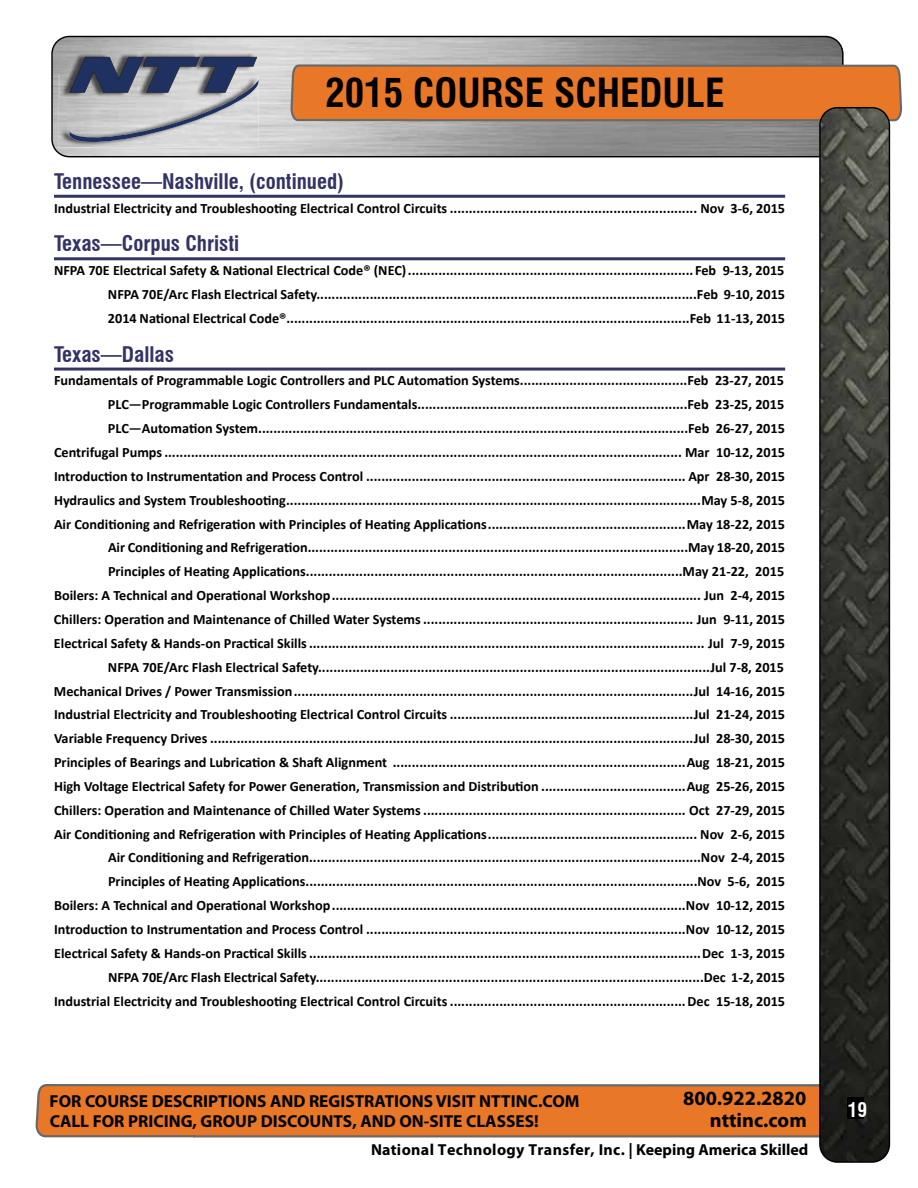
<style>
.page{position:relative;width:918px;height:1188px;background:#fff}
.page>*{position:absolute;margin:0;border:0;box-sizing:border-box;transform-origin:0 0}
.t1{font:700 condensed 39.15px "Swiss 721 BT";color:#010101}
.t2{font:700 condensed 21px "Swiss 721 BT";color:#336}
.t3{font:700 20.25px/21.8px "Myriad Pro";color:#010101;text-align:right}
.t4{font:700 condensed 19.5px "Swiss 721 BT";color:#fff}
.t5{font:700 condensed 18px "Swiss 721 BT";color:#fff}
.t6{font:700 17.4px/20.2px "Myriad Pro";color:#010101}
.t7{font:700 15.9px "Myriad Pro";letter-spacing:.02em;color:#010101}
.t8{font:700 14.25px/23.9px "Calibri";color:#000;text-align:justify}
.s1{font-size:19.5px}
</style>
<div class="page">
<svg style="left:51px;top:36px;width:793px;height:121px;background:#a2a2a2"></svg>
<svg style="left:291px;top:64px;width:611px;height:57px;background:#dd762e"></svg>
<svg style="left:36px;top:1084px;width:783px;height:53px;background:#de762d"></svg>
<svg style="left:819px;top:107px;width:71px;height:1056px;background:#34352f"></svg>
<img style="left:59px;top:98px;width:200px;height:50px">
<img style="left:59px;top:52px;width:198px;height:46px">
<svg style="left:69px;top:57px;width:193px;height:90px;background:#969ba7"></svg>
<div style="left:848px;top:1097px;width:16px;height:22px;background:#000"></div>
<hr style="left:54px;top:195px;width:731px;height:3px;background:#336">
<hr style="left:54px;top:257px;width:731px;height:3px;background:#336">
<hr style="left:54px;top:368px;width:731px;height:3px;background:#336">
<h1 class="t1" style="left:325px;top:69px;width:401px">2015 COURSE SCHEDULE</h1>
<h2 class="t2" style="left:54px;top:169px;width:292px">Tennessee—Nashville, (continued)</h2>
<p class="t8" style="left:54px;top:196px;width:733px">Industrial Electricity and Troubleshooting Electrical Control Circuits ................................................................. Nov 3-6, 2015</p>
<h2 class="t2" style="left:54px;top:231px;width:187px">Texas—Corpus Christi</h2>
<p class="t8" style="left:108px;top:258px;width:679px;text-indent:-54px">NFPA 70E Electrical Safety &amp; National Electrical Code® (NEC)........................................................................... Feb 9-13, 2015<br>NFPA 70E/Arc Flash Electrical Safety....................................................................................................Feb 9-10, 2015<br>2014 National Electrical Code®..........................................................................................................Feb 11-13, 2015</p>
<h2 class="t2" style="left:54px;top:341px;width:122px">Texas—Dallas</h2>
<p class="t8" style="left:54px;top:369px;width:733px;text-align:right">Fundamentals of Programmable Logic Controllers and PLC Automation Systems............................................Feb 23-27, 2015<br>PLC—Programmable Logic Controllers Fundamentals.......................................................................Feb 23-25, 2015<br>PLC—Automation System.................................................................................................................Feb 26-27, 2015<br>Centrifugal Pumps........................................................................................................................................ Mar 10-12, 2015<br>Introduction to Instrumentation and Process Control .................................................................................... Apr 28-30, 2015<br>Hydraulics and System Troubleshooting.............................................................................................................May 5-8, 2015<br>Air Conditioning and Refrigeration with Principles of Heating Applications....................................................May 18-22, 2015<br>Air Conditioning and Refrigeration....................................................................................................May 18-20, 2015<br>Principles of Heating Applications...................................................................................................May 21-22, 2015<br>Boilers: A Technical and Operational Workshop................................................................................................. Jun 2-4, 2015<br>Chillers: Operation and Maintenance of Chilled Water Systems ....................................................................... Jun 9-11, 2015<br>Electrical Safety &amp; Hands-on Practical Skills........................................................................................................ Jul 7-9, 2015<br>NFPA 70E/Arc Flash Electrical Safety.......................................................................................................Jul 7-8, 2015<br>Mechanical Drives / Power Transmission.........................................................................................................Jul 14-16, 2015<br>Industrial Electricity and Troubleshooting Electrical Control Circuits ................................................................Jul 21-24, 2015<br>Variable Frequency Drives ...............................................................................................................................Jul 28-30, 2015<br>Principles of Bearings and Lubrication &amp; Shaft Alignment .............................................................................Aug 18-21, 2015<br>High Voltage Electrical Safety for Power Generation, Transmission and Distribution ......................................Aug 25-26, 2015<br>Chillers: Operation and Maintenance of Chilled Water Systems ..................................................................... Oct 27-29, 2015<br>Air Conditioning and Refrigeration with Principles of Heating Applications....................................................... Nov 2-6, 2015<br>Air Conditioning and Refrigeration.......................................................................................................Nov 2-4, 2015<br>Principles of Heating Applications.......................................................................................................Nov 5-6, 2015<br>Boilers: A Technical and Operational Workshop.............................................................................................Nov 10-12, 2015<br>Introduction to Instrumentation and Process Control ....................................................................................Nov 10-12, 2015<br>Electrical Safety &amp; Hands-on Practical Skills.......................................................................................................Dec 1-3, 2015<br>NFPA 70E/Arc Flash Electrical Safety......................................................................................................Dec 1-2, 2015<br>Industrial Electricity and Troubleshooting Electrical Control Circuits ..............................................................Dec 15-18, 2015</p>
<h3 class="t3" style="left:683px;top:1087px;width:125px">800.922.2820 nttinc.com</h3>
<p class="t6" style="left:50px;top:1090px;width:531px">FOR COURSE DESCRIPTIONS AND REGISTRATIONS VISIT NTTINC.COM<br>CALL FOR PRICING, GROUP DISCOUNTS, AND ON-SITE CLASSES!</p>
<p class="t7" style="left:371px;top:1139px;width:439px">National Technology Transfer, Inc. | Keeping America Skilled</p>
<p class="t5" style="left:844px;top:1091px;width:24px">19<span class="s1">1 9</span></p>
<h3 class="t4" style="left:848px;top:1098px;width:21px">1 91</h3>
</div>
